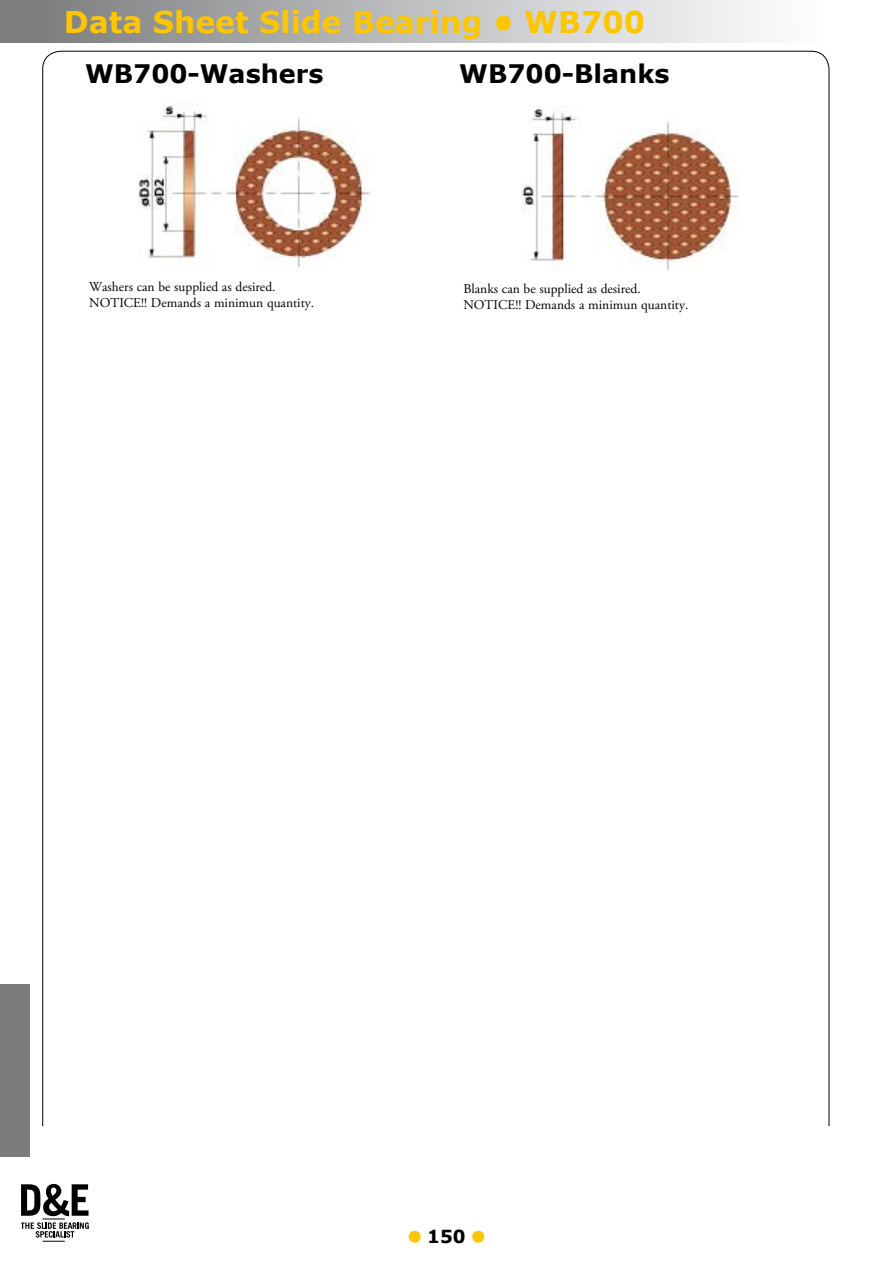
<style>
.page{position:relative;width:893px;height:1263px;background:#fff}
.page>*{position:absolute;margin:0;border:0;box-sizing:border-box;transform-origin:0 0}
.t1{font:700 30px "Verdana";color:#fdc600}
.t2{font:700 25.5px "Verdana";color:#000}
.t3{font:700 18px "Verdana";color:#000}
.t4{font:13.5px/16.2px "Adobe Garamond Pro";color:#000}
.s1{color:#fdc600}
</style>
<div class="page">
<svg style="left:21px;top:1184px;width:68px;height:58px"></svg>
<div style="left:0;top:0;width:893px;height:43px;background:linear-gradient(to right,#797b7d,#fff)"></div>
<svg style="left:408px;top:1230px;width:13px;height:13px"></svg>
<svg style="left:472px;top:1230px;width:13px;height:13px"></svg>
<img style="left:139px;top:105px;width:232px;height:161px">
<img style="left:521px;top:108px;width:217px;height:162px">
<div style="left:0;top:984px;width:30px;height:173px;background:#7b7c7e"></div>
<h1 class="t1" style="left:64px;top:3px;width:583px">Data Sheet Slide Bearing • WB700</h1>
<h2 class="t2" style="left:85px;top:58px;width:240px">WB700-Washers</h2>
<h2 class="t2" style="left:459px;top:58px;width:212px">WB700-Blanks</h2>
<p class="t4" style="left:89px;top:279px;width:227px">Washers can be supplied as desired.<br>NOTICE!! Demands a minimun quantity.</p>
<p class="t4" style="left:463px;top:281px;width:227px">Blanks can be supplied as desired.<br>NOTICE!! Demands a minimun quantity.</p>
<h3 class="t3" style="left:408px;top:1225px;width:78px"><span class="s1">•</span> 150 <span class="s1">•</span></h3>
</div>
